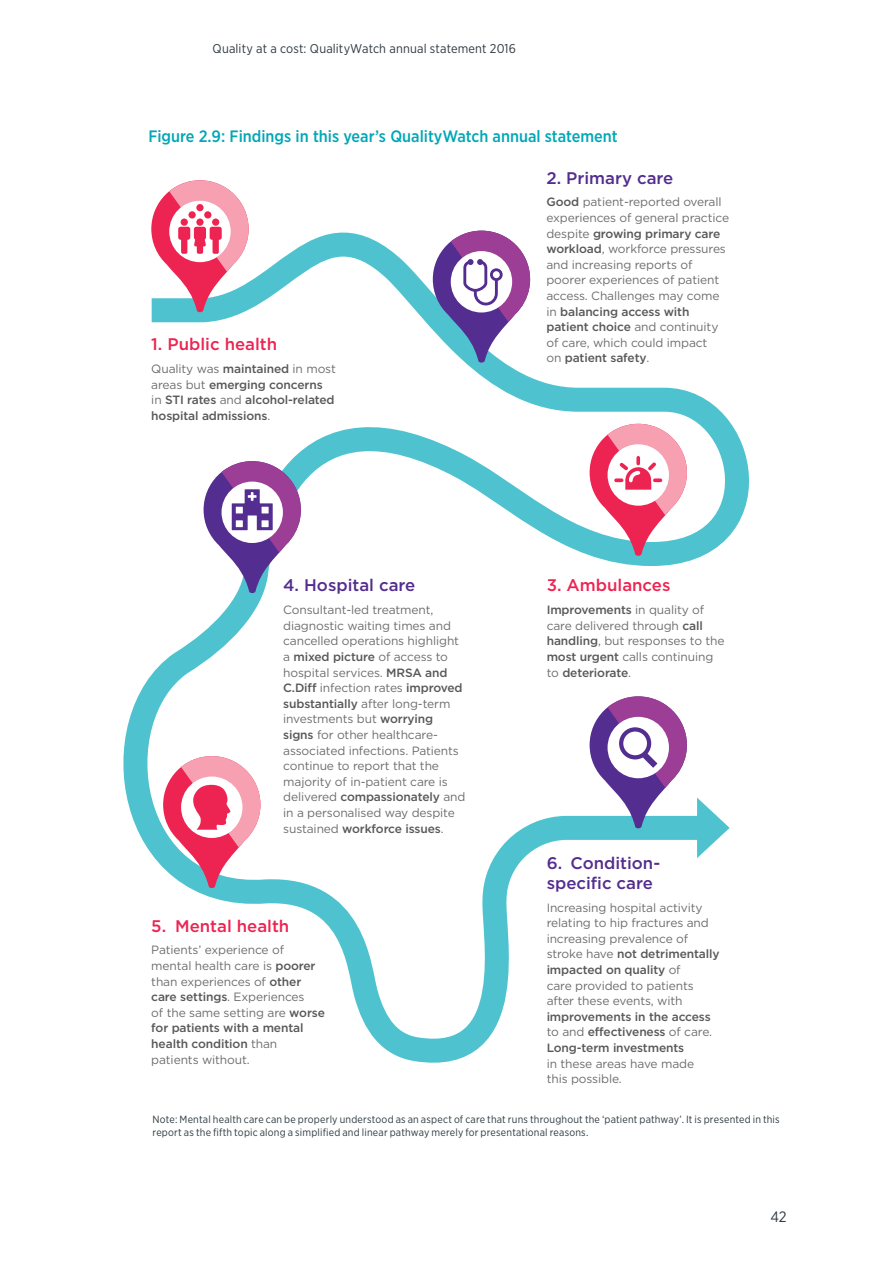
<style>
.page{position:relative;width:893px;height:1263px;background:#fff}
.page>*{position:absolute;margin:0;border:0;box-sizing:border-box;transform-origin:0 0}
.t1{font:500 16.8px/20.1px "Gotham";color:#532d8f}
.t2{font:500 16.8px "Gotham";color:#ed2452}
.t3{font:500 16.5px "Gotham Narrow";color:#00a7b6}
.t4{font:15px "Gotham Narrow";color:#2f3b41}
.t5{font:12.75px "Gotham Narrow";letter-spacing:.01em;color:#2f3b41}
.t6{font:12px/15.6px "Gotham";letter-spacing:-.01em;color:#6c6d70}
.t7{font:500 12px/15.6px "Gotham";letter-spacing:-.01em;color:#57585a}
.Footnote{font:10.5px/12.6px "Gotham Narrow";letter-spacing:.02em;color:#2f3b41}
.s1{font-weight:400;color:#6c6d70}
.s2{font-weight:500;color:#57585a}
</style>
<div class="page">
<svg style="left:123px;top:230px;width:627px;height:833px"></svg>
<svg style="left:697px;top:798px;width:33px;height:60px"></svg>
<svg style="left:433px;top:231px;width:97px;height:132px"></svg>
<svg style="left:590px;top:696px;width:97px;height:133px"></svg>
<svg style="left:151px;top:180px;width:98px;height:133px"></svg>
<svg style="left:590px;top:424px;width:97px;height:133px"></svg>
<svg style="left:163px;top:756px;width:97px;height:133px"></svg>
<svg style="left:204px;top:461px;width:97px;height:133px"></svg>
<p class="t5" style="left:213px;top:40px;width:305px">Quality at a cost: QualityWatch annual statement 2016</p>
<p class="t3" style="left:148px;top:126px;width:471px">Figure 2.9: Findings in this year’s QualityWatch annual statement</p>
<p class="t2" style="left:151px;top:335px;width:127px">1. Public health</p>
<p class="t7" style="left:151px;top:361px;width:186px"><span class="s1">Quality was</span> maintained <span class="s1">in most areas but</span> emerging concerns <span class="s1">in</span> STI rates <span class="s1">and</span> alcohol-related hospital admissions<span class="s1">.</span></p>
<p class="t1" style="left:283px;top:575px;width:134px">4. Hospital care</p>
<p class="t6" style="left:283px;top:602px;width:184px">Consultant-led treatment, diagnostic waiting times and cancelled operations highlight a <span class="s2">mixed picture</span> of access to hospital services. <span class="s2">MRSA and<br>C.Diff</span> infection rates <span class="s2">improved substantially</span> after long-term investments but <span class="s2">worrying signs</span> for other healthcare&shy;associated infections. Patients continue to report that the majority of in-patient care is delivered <span class="s2">compassionately</span> and in a personalised way despite sustained <span class="s2">workforce issues</span>.</p>
<p class="t2" style="left:151px;top:916px;width:140px">5. Mental health</p>
<p class="t6" style="left:151px;top:942px;width:175px">Patients’ experience of mental health care is <span class="s2">poorer </span>than experiences of <span class="s2">other care settings</span>. Experiences<br>of the same setting are <span class="s2">worse for patients with a mental health condition</span> than patients without.</p>
<p class="t1" style="left:546px;top:167px;width:128px">2. Primary care</p>
<p class="t6" style="left:546px;top:194px;width:184px"><span class="s2">Good</span> patient-reported overall experiences of general practice despite <span class="s2">growing primary care workload</span>, workforce pressures and increasing reports of poorer experiences of patient access. Challenges may come in <span class="s2">balancing access with patient choice</span> and continuity of care, which could impact<br>on <span class="s2">patient safety</span>.</p>
<p class="t2" style="left:547px;top:576px;width:125px">3. Ambulances</p>
<p class="t6" style="left:547px;top:602px;width:179px"><span class="s2">Improvements</span> in quality of care delivered through <span class="s2">call handling</span>, but responses to the <span class="s2">most urgent</span> calls continuing to <span class="s2">deteriorate</span>.</p>
<p class="t1" style="left:547px;top:852px;width:115px">6. Condition&shy;specific care</p>
<p class="t6" style="left:547px;top:899px;width:174px">Increasing hospital activity relating to hip fractures and increasing prevalence of stroke have <span class="s2">not detrimentally impacted on quality</span> of<br>care provided to patients after these events, with <span class="s2">improvements in the access </span>to and <span class="s2">effectiveness</span> of care.<br><span class="s2">Long-term investments<br></span>in these areas have made<br>this possible.</p>
<p class="Footnote" style="left:153px;top:1113px;width:629px">Note: Mental health care can be properly understood as an aspect of care that runs throughout the ‘patient pathway’. It is presented in this report as the fifth topic along a simplified and linear pathway merely for presentational reasons.</p>
<p class="t4" style="left:770px;top:1208px;width:18px">42</p>
</div>
